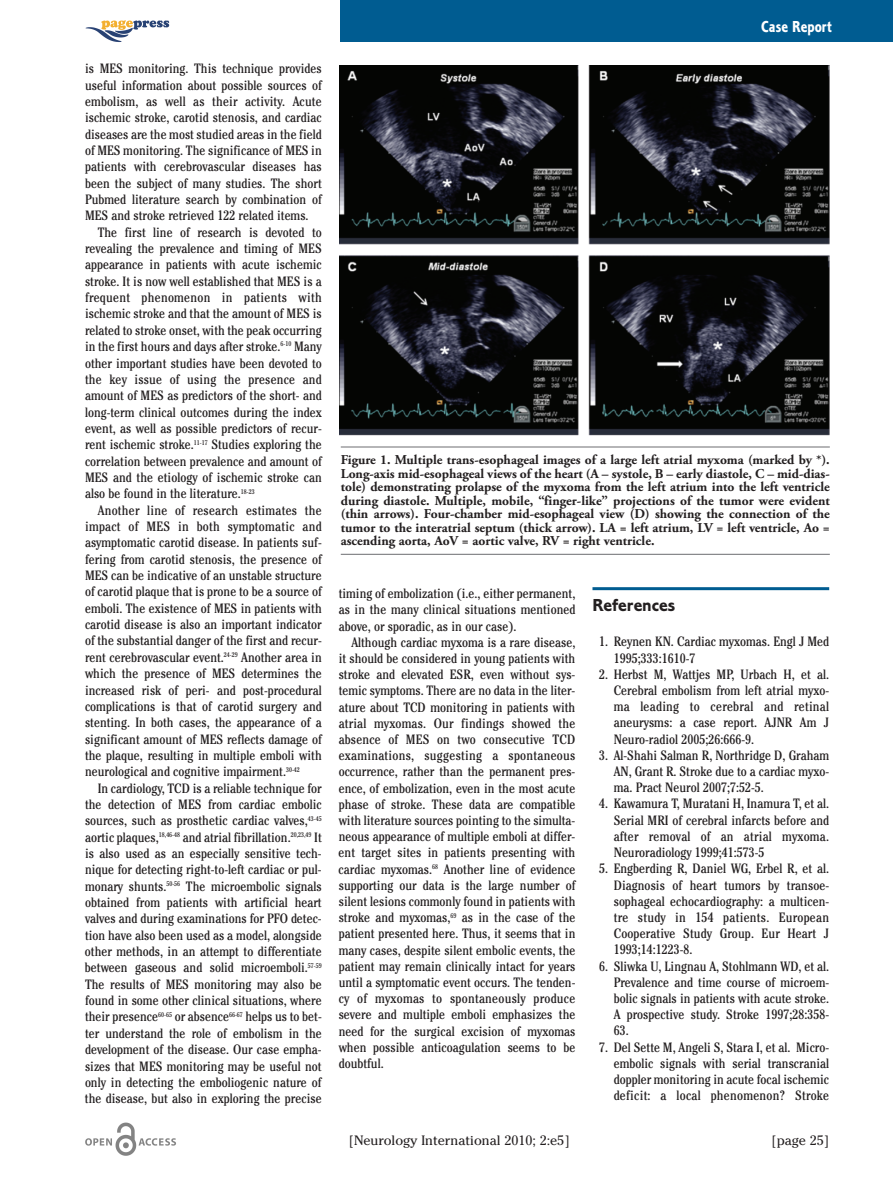
<style>
.page{position:relative;width:893px;height:1191px;background:#fff}
.page>*{position:absolute;margin:0;border:0;box-sizing:border-box;transform-origin:0 0}
.t1{font:18px "Corinthian Bold Plain";color:#231f20}
.t2{font:16.5px "Corinthian Bold Condensed Plain";color:#fff}
.t3{font:condensed 13.5px/16.2px "Cheltenham";color:#231f20;text-align:justify}
.t4{font:700 13.5px/13.5px "Adobe Garamond Pro";color:#231f20;text-align:justify}
.t5{font:condensed 13.5px "Cheltenham";letter-spacing:.02em;color:#231f20}
.t6{font:13.5px "Cheltenham";color:#231f20}
</style>
<div class="page">
<hr style="left:592px;top:587px;width:237px;height:3px;background:#005c91">
<div style="left:340px;top:0;width:553px;height:42px;background:#005c91"></div>
<img style="left:85px;top:1123px;width:91px;height:33px">
<img style="left:85px;top:20px;width:84px;height:22px">
<img style="left:339px;top:65px;width:490px;height:371px">
<hr style="left:341px;top:446px;width:489px;height:1px;background:#6c6d70">
<hr style="left:341px;top:554px;width:489px;height:1px;background:#6c6d70">
<p class="t3" style="left:85px;top:62px;width:238px">is MES monitoring. This technique provides</p>
<p class="t3" style="left:85px;top:78px;width:238px">useful information about possible sources of</p>
<p class="t3" style="left:85px;top:94px;width:238px">embolism, as well as their activity. Acute</p>
<p class="t3" style="left:85px;top:111px;width:238px">ischemic stroke, carotid stenosis, and cardiac</p>
<p class="t3" style="left:85px;top:127px;width:238px">diseases are the most studied areas in the field</p>
<p class="t3" style="left:85px;top:143px;width:238px">of MES monitoring. The significance of MES in</p>
<p class="t3" style="left:85px;top:160px;width:238px">patients with cerebrovascular diseases has</p>
<p class="t3" style="left:85px;top:176px;width:238px">been the subject of many studies. The short</p>
<p class="t3" style="left:85px;top:192px;width:238px">Pubmed literature search by combination of</p>
<p class="t3" style="left:85px;top:209px;width:225px">MES and stroke retrieved 122 related items.</p>
<p class="t3" style="left:98px;top:225px;width:225px">The first line of research is devoted to</p>
<p class="t3" style="left:85px;top:242px;width:238px">revealing the prevalence and timing of MES</p>
<p class="t3" style="left:85px;top:258px;width:238px">appearance in patients with acute ischemic</p>
<p class="t3" style="left:85px;top:274px;width:238px">stroke. It is now well established that MES is a</p>
<p class="t5" style="left:85px;top:293px;width:238px">frequent phenomenon in patients with</p>
<p class="t3" style="left:85px;top:307px;width:238px">ischemic stroke and that the amount of MES is</p>
<p class="t3" style="left:85px;top:323px;width:238px">related to stroke onset, with the peak occurring</p>
<p class="t3" style="left:85px;top:340px;width:238px">in the first hours and days after stroke.<sup>6-10</sup> Many</p>
<p class="t3" style="left:85px;top:356px;width:238px">other important studies have been devoted to</p>
<p class="t3" style="left:85px;top:372px;width:238px">the key issue of using the presence and</p>
<p class="t3" style="left:85px;top:389px;width:238px">amount of MES as predictors of the short- and</p>
<p class="t3" style="left:85px;top:405px;width:238px">long-term clinical outcomes during the index</p>
<p class="t3" style="left:85px;top:421px;width:238px">event, as well as possible predictors of recur-</p>
<p class="t3" style="left:85px;top:438px;width:238px">rent ischemic stroke.<sup>11-17</sup> Studies exploring the</p>
<p class="t3" style="left:85px;top:454px;width:238px">correlation between prevalence and amount of</p>
<p class="t3" style="left:85px;top:470px;width:238px">MES and the etiology of ischemic stroke can</p>
<p class="t3" style="left:85px;top:487px;width:171px">also be found in the literature.<sup>18-23</sup></p>
<p class="t3" style="left:98px;top:503px;width:225px">Another line of research estimates the</p>
<p class="t5" style="left:85px;top:521px;width:238px">impact of MES in both symptomatic and</p>
<p class="t3" style="left:85px;top:536px;width:238px">asymptomatic carotid disease. In patients suf-</p>
<p class="t3" style="left:85px;top:552px;width:238px">fering from carotid stenosis, the presence of</p>
<p class="t3" style="left:85px;top:568px;width:238px">MES can be indicative of an unstable structure</p>
<p class="t3" style="left:85px;top:585px;width:238px">of carotid plaque that is prone to be a source of</p>
<p class="t3" style="left:85px;top:601px;width:238px">emboli. The existence of MES in patients with</p>
<p class="t3" style="left:85px;top:617px;width:238px">carotid disease is also an important indicator</p>
<p class="t3" style="left:85px;top:634px;width:238px">of the substantial danger of the first and recur-</p>
<p class="t3" style="left:85px;top:650px;width:238px">rent cerebrovascular event.<sup>24-29</sup> Another area in</p>
<p class="t3" style="left:85px;top:666px;width:238px">which the presence of MES determines the</p>
<p class="t3" style="left:85px;top:683px;width:238px">increased risk of peri- and post-procedural</p>
<p class="t3" style="left:85px;top:699px;width:238px">complications is that of carotid surgery and</p>
<p class="t3" style="left:85px;top:715px;width:238px">stenting. In both cases, the appearance of a</p>
<p class="t3" style="left:85px;top:732px;width:238px">significant amount of MES reflects damage of</p>
<p class="t3" style="left:85px;top:748px;width:238px">the plaque, resulting in multiple emboli with</p>
<p class="t3" style="left:85px;top:764px;width:216px">neurological and cognitive impairment.<sup>30-42</sup></p>
<p class="t3" style="left:98px;top:781px;width:225px">In cardiology, TCD is a reliable technique for</p>
<p class="t3" style="left:85px;top:797px;width:238px">the detection of MES from cardiac embolic</p>
<p class="t3" style="left:85px;top:814px;width:238px">sources, such as prosthetic cardiac valves,<sup>43-45</sup></p>
<p class="t3" style="left:85px;top:830px;width:238px">aortic plaques,<sup>18,46-48</sup> and atrial fibrillation.<sup>20,23,49</sup> It</p>
<p class="t3" style="left:85px;top:846px;width:238px">is also used as an especially sensitive tech-</p>
<p class="t3" style="left:85px;top:863px;width:238px">nique for detecting right-to-left cardiac or pul-</p>
<p class="t3" style="left:85px;top:879px;width:238px">monary shunts.<sup>50-56</sup> The microembolic signals</p>
<p class="t3" style="left:85px;top:895px;width:238px">obtained from patients with artificial heart</p>
<p class="t3" style="left:85px;top:912px;width:238px">valves and during examinations for PFO detec-</p>
<p class="t3" style="left:85px;top:928px;width:238px">tion have also been used as a model, alongside</p>
<p class="t3" style="left:85px;top:944px;width:238px">other methods, in an attempt to differentiate</p>
<p class="t3" style="left:85px;top:961px;width:238px">between gaseous and solid microemboli.<sup>57-59</sup></p>
<p class="t3" style="left:85px;top:977px;width:238px">The results of MES monitoring may also be</p>
<p class="t3" style="left:85px;top:993px;width:238px">found in some other clinical situations, where</p>
<p class="t3" style="left:85px;top:1010px;width:238px">their presence<sup>60-65</sup> or absence<sup>66-67</sup> helps us to bet-</p>
<p class="t3" style="left:85px;top:1026px;width:238px">ter understand the role of embolism in the</p>
<p class="t3" style="left:85px;top:1042px;width:238px">development of the disease. Our case empha-</p>
<p class="t3" style="left:85px;top:1059px;width:238px">sizes that MES monitoring may be useful not</p>
<p class="t3" style="left:85px;top:1075px;width:238px">only in detecting the emboliogenic nature of</p>
<p class="t3" style="left:85px;top:1091px;width:238px">the disease, but also in exploring the precise</p>
<p class="t2" style="left:761px;top:21px;width:72px">Case Report</p>
<p class="t4" style="left:341px;top:454px;width:491px">Figure 1. Multiple trans-esophageal images of a large left atrial myxoma (marked by *).<br>Long-axis mid-esophageal views of the heart (A – systole, B – early diastole, C – mid-dias&shy;tole) demonstrating prolapse of the myxoma from the left atrium into the left ventricle during diastole. Multiple, mobile, “finger-like” projections of the tumor were evident (thin arrows). Four-chamber mid-esophageal view (D) showing the connection of the tumor to the interatrial septum (thick arrow). LA = left atrium, LV = left ventricle, Ao = ascending aorta, AoV = aortic valve, RV = right ventricle.</p>
<p class="t3" style="left:339px;top:586px;width:238px">timing of embolization (i.e., either permanent, as in the many clinical situations mentioned above, or sporadic, as in our case).</p>
<p class="t3" style="left:339px;top:635px;width:238px;text-indent:13px">Although cardiac myxoma is a rare disease, it should be considered in young patients with stroke and elevated ESR, even without sys&shy;temic symptoms. There are no data in the liter&shy;ature about TCD monitoring in patients with atrial myxomas. Our findings showed the absence of MES on two consecutive TCD examinations, suggesting a spontaneous occurrence, rather than the permanent pres&shy;ence, of embolization, even in the most acute phase of stroke. These data are compatible with literature sources pointing to the simulta&shy;neous appearance of multiple emboli at differ&shy;ent target sites in patients presenting with cardiac myxomas.<sup>68</sup> Another line of evidence supporting our data is the large number of silent lesions commonly found in patients with stroke and myxomas,<sup>69</sup> as in the case of the patient presented here. Thus, it seems that in many cases, despite silent embolic events, the patient may remain clinically intact for years until a symptomatic event occurs. The tenden&shy;cy of myxomas to spontaneously produce severe and multiple emboli emphasizes the need for the surgical excision of myxomas when possible anticoagulation seems to be doubtful.</p>
<h1 class="t1" style="left:592px;top:599px;width:84px">References</h1>
<p class="t3" style="left:614px;top:635px;width:217px;text-indent:-15px">1. Reynen KN. Cardiac myxomas. Engl J Med<br>1995;333:1610-7</p>
<p class="t3" style="left:614px;top:667px;width:217px;text-indent:-15px">2. Herbst M, Wattjes MP, Urbach H, et al.<br>Cerebral embolism from left atrial myxo&shy;ma leading to cerebral and retinal aneurysms: a case report. AJNR Am J Neuro-radiol 2005;26:666-9.</p>
<p class="t3" style="left:614px;top:748px;width:217px;text-indent:-15px">3. Al-Shahi Salman R, Northridge D, Graham AN, Grant R. Stroke due to a cardiac myxo&shy;ma. Pract Neurol 2007;7:52-5.</p>
<p class="t3" style="left:614px;top:797px;width:217px;text-indent:-15px">4. Kawamura T, Muratani H, Inamura T, et al.<br>Serial MRI of cerebral infarcts before and after removal of an atrial myxoma.<br>Neuroradiology 1999;41:573-5</p>
<p class="t3" style="left:614px;top:861px;width:217px;text-indent:-15px">5. Engberding R, Daniel WG, Erbel R, et al.<br>Diagnosis of heart tumors by transoe&shy;sophageal echocardiography: a multicen&shy;tre study in 154 patients. European Cooperative Study Group. Eur Heart J 1993;14:1223-8.</p>
<p class="t3" style="left:614px;top:959px;width:217px;text-indent:-15px">6. Sliwka U, Lingnau A, Stohlmann WD, et al.<br>Prevalence and time course of microem&shy;bolic signals in patients with acute stroke.<br>A prospective study. Stroke 1997;28:358- 63.</p>
<p class="t3" style="left:614px;top:1040px;width:217px;text-indent:-15px">7. Del Sette M, Angeli S, Stara I, et al. Micro&shy;embolic signals with serial transcranial doppler monitoring in acute focal ischemic deficit: a local phenomenon? Stroke</p>
<p class="t6" style="left:349px;top:1132px;width:222px">[Neurology International 2010; 2:e5]</p>
<p class="t6" style="left:771px;top:1132px;width:59px">[page 25]</p>
</div>
